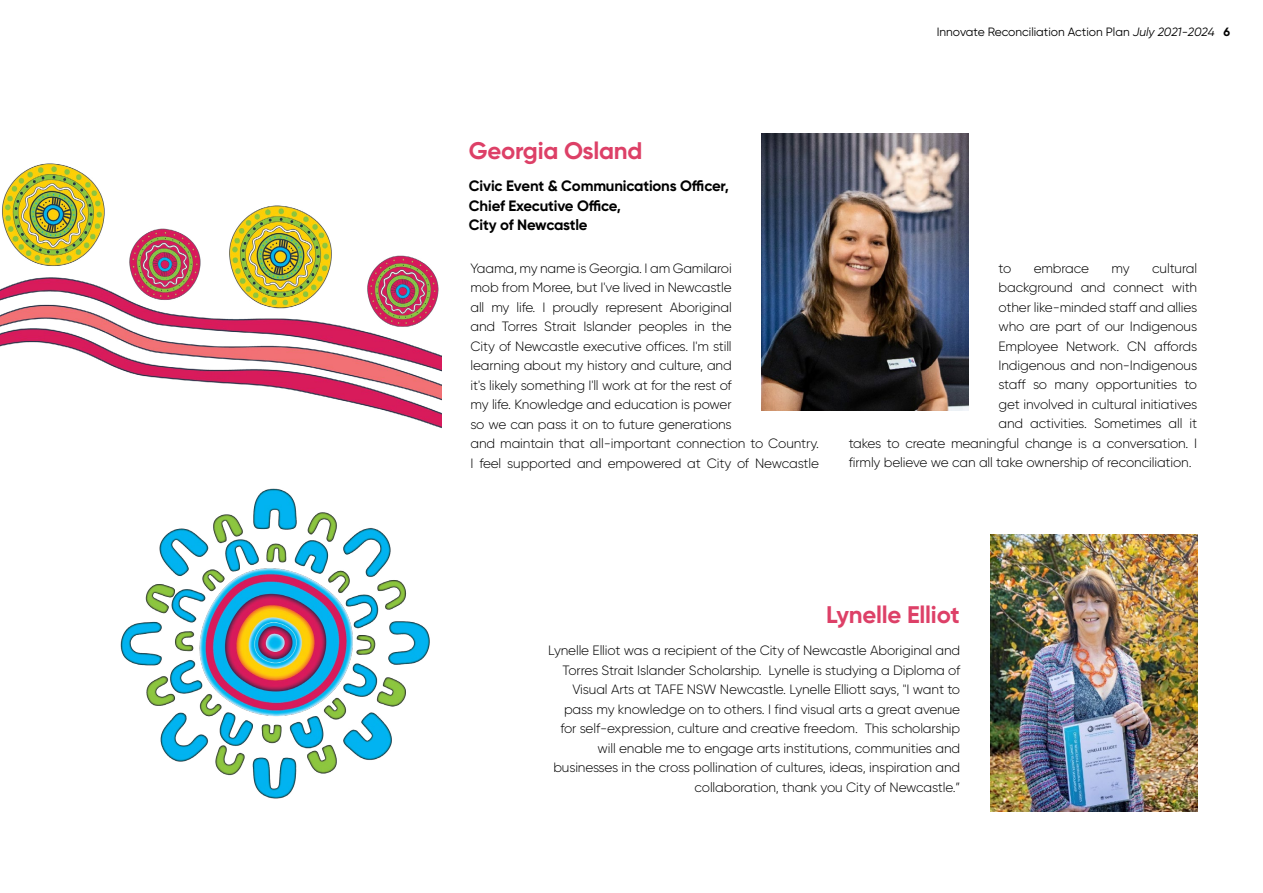
<style>
.page{position:relative;width:1263px;height:893px;background:#fff}
.page>*{position:absolute;margin:0;border:0;box-sizing:border-box;transform-origin:0 0}
.t1{font:700 24px "Gilroy";letter-spacing:-.01em;color:#dd4067}
.t2{font:700 15px/19.5px "Gilroy";letter-spacing:-.01em;color:#000}
.t3{font:300 13.5px/19.5px "Gilroy";letter-spacing:-.01em;color:#000}
.t4{font:12px "Gilroy";color:#000}
.s1{font-style:italic}
.s2{font-weight:700}
</style>
<div class="page">
<img style="left:0;top:163px;width:442px;height:265px">
<img style="left:761px;top:134px;width:208px;height:276px">
<img style="left:990px;top:535px;width:207px;height:276px">
<img style="left:120px;top:488px;width:310px;height:311px">
<h1 class="t1" style="left:469px;top:136px;width:175px">Georgia Osland</h1>
<p class="t2" style="left:469px;top:176px;width:261px">Civic Event &amp; Communications Officer,<br>Chief Executive Office,<br>City of Newcastle</p>
<p class="t4" style="left:937px;top:24px;width:295px">Innovate Reconciliation Action Plan <span class="s1">July 2021-2024</span> <span class="s2">6</span></p>
<p class="t3" style="left:470px;top:258px;width:350px">Yaama, my name is Georgia. I am Gamilaroi<br>mob from Moree, but I've lived in Newcastle<br>all my life. I proudly represent Aboriginal<br>and Torres Strait Islander peoples in the<br>City of Newcastle executive offices. I'm still<br>learning about my history and culture, and<br>it's likely something I'll work at for the rest of<br>my life. Knowledge and education is power<br>so we can pass it on to future generations<br>and maintain that all-important connection to Country.<br>I feel supported and empowered at City of Newcastle</p>
<p class="t3" style="left:998px;top:258px;width:14px">to</p>
<p class="t3" style="left:1034px;top:258px;width:57px">embrace</p>
<p class="t3" style="left:1111px;top:258px;width:20px">my</p>
<p class="t3" style="left:1152px;top:258px;width:47px">cultural</p>
<p class="t3" style="left:998px;top:277px;width:200px">background and connect with</p>
<p class="t3" style="left:998px;top:297px;width:200px">other like-minded staff and allies</p>
<p class="t3" style="left:998px;top:316px;width:200px">who are part of our Indigenous</p>
<p class="t3" style="left:998px;top:336px;width:200px">Employee Network. CN affords</p>
<p class="t3" style="left:998px;top:355px;width:200px">Indigenous and non-Indigenous</p>
<p class="t3" style="left:998px;top:375px;width:200px">staff so many opportunities to</p>
<p class="t3" style="left:998px;top:394px;width:200px">get involved in cultural initiatives</p>
<p class="t3" style="left:998px;top:414px;width:200px">and activities. Sometimes all it</p>
<p class="t3" style="left:849px;top:433px;width:350px">takes to create meaningful change is a conversation. I</p>
<p class="t3" style="left:849px;top:453px;width:344px">firmly believe we can all take ownership of reconciliation.</p>
<h1 class="t1" style="left:826px;top:600px;width:135px">Lynelle Elliot</h1>
<p class="t3" style="left:548px;top:640px;width:414px;text-align:right">Lynelle Elliot was a recipient of the City of Newcastle Aboriginal and Torres Strait Islander Scholarship. Lynelle is studying a Diploma of Visual Arts at TAFE NSW Newcastle. Lynelle Elliott says, "I want to pass my knowledge on to others. I find visual arts a great avenue for self-expression, culture and creative freedom. This scholarship will enable me to engage arts institutions, communities and businesses in the cross pollination of cultures, ideas, inspiration and collaboration, thank you City of Newcastle.”</p>
</div>
